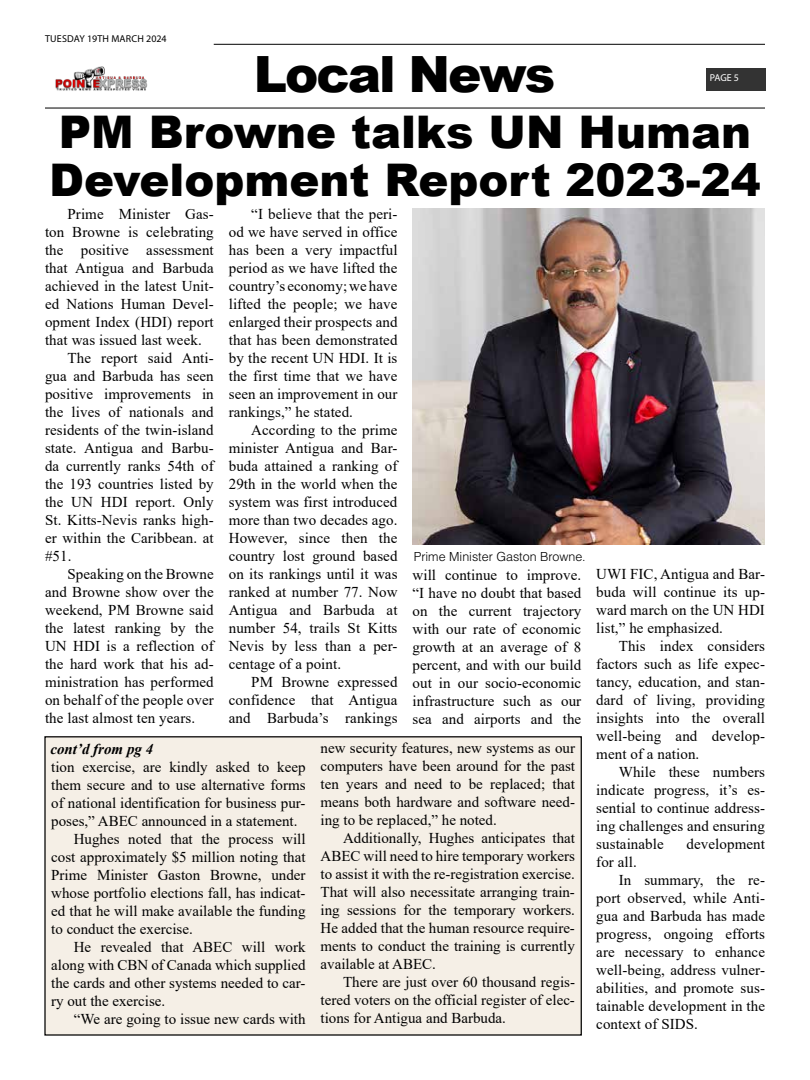
<style>
.page{position:relative;width:810px;height:1080px;background:#fff}
.page>*{position:absolute;margin:0;border:0;box-sizing:border-box;transform-origin:0 0}
.t1{font:900 50px "Arial";letter-spacing:-.04em;color:#000}
.t2{font:900 45px/47.5px "Arial";color:#000}
.t3{font:15px/18px "Times New Roman";letter-spacing:.005em;color:#000;text-align:justify}
.t4{font:italic 700 15px "Times New Roman";color:#000}
.t5{font:300 12.5px "Helvetica LT Std";color:#000}
.t6{font:10px "Myriad Pro";letter-spacing:.015em;color:#000}
.t7{font:10px "Myriad Pro";color:#fff}
</style>
<div class="page">
<hr style="left:45px;top:107px;width:720px;height:2px;background:#333">
<hr style="left:214px;top:44px;width:551px;height:1px;background:#333">
<div style="left:706px;top:68px;width:60px;height:23px;background:#333"></div>
<img style="left:55px;top:66px;width:93px;height:25px">
<div style="left:45px;top:737px;width:536px;height:298px;background:#f5efe6"></div>
<div style="left:44px;top:736px;width:538px;height:300px;border:1px solid #000"></div>
<img style="left:412px;top:209px;width:353px;height:336px">
<p class="t6" style="left:45px;top:33px;width:123px">TUESDAY 19TH MARCH 2024</p>
<h1 class="t1" style="left:254px;top:38px;width:303px">Local News</h1>
<p class="t7" style="left:710px;top:72px;width:31px">PAGE 5</p>
<h2 class="t2" style="left:49px;top:107px;width:713px">PM Browne talks UN Human<br>Development Report 2023-24</h2>
<p class="t3" style="left:68px;top:205px;width:148px">Prime Minister Gas-</p>
<p class="t3" style="left:45px;top:223px;width:170px">ton Browne is celebrating</p>
<p class="t3" style="left:45px;top:241px;width:170px">the positive assessment</p>
<p class="t3" style="left:45px;top:259px;width:170px">that Antigua and Barbuda</p>
<p class="t3" style="left:45px;top:277px;width:170px">achieved in the latest Unit-</p>
<p class="t3" style="left:45px;top:295px;width:170px">ed Nations Human Devel-</p>
<p class="t3" style="left:45px;top:313px;width:170px">opment Index (HDI) report</p>
<p class="t3" style="left:45px;top:331px;width:158px">that was issued last week.</p>
<p class="t3" style="left:68px;top:349px;width:148px">The report said Anti-</p>
<p class="t3" style="left:45px;top:367px;width:170px">gua and Barbuda has seen</p>
<p class="t3" style="left:45px;top:385px;width:170px">positive improvements in</p>
<p class="t3" style="left:45px;top:403px;width:170px">the lives of nationals and</p>
<p class="t3" style="left:45px;top:421px;width:170px">residents of the twin-island</p>
<p class="t3" style="left:45px;top:439px;width:170px">state. Antigua and Barbu-</p>
<p class="t3" style="left:45px;top:457px;width:170px">da currently ranks 54th of</p>
<p class="t3" style="left:45px;top:475px;width:170px">the 193 countries listed by</p>
<p class="t3" style="left:45px;top:493px;width:170px">the UN HDI report. Only</p>
<p class="t3" style="left:45px;top:511px;width:170px">St. Kitts-Nevis ranks high-</p>
<p class="t3" style="left:45px;top:529px;width:170px">er within the Caribbean. at</p>
<p class="t3" style="left:45px;top:547px;width:28px">#51.</p>
<p class="t3" style="left:68px;top:565px;width:148px">Speaking on the Browne</p>
<p class="t3" style="left:45px;top:583px;width:170px">and Browne show over the</p>
<p class="t3" style="left:45px;top:601px;width:170px">weekend, PM Browne said</p>
<p class="t3" style="left:45px;top:619px;width:170px">the latest ranking by the</p>
<p class="t3" style="left:45px;top:637px;width:170px">UN HDI is a reflection of</p>
<p class="t3" style="left:45px;top:655px;width:170px">the hard work that his ad-</p>
<p class="t3" style="left:45px;top:673px;width:170px">ministration has performed</p>
<p class="t3" style="left:45px;top:691px;width:170px">on behalf of the people over</p>
<p class="t3" style="left:45px;top:709px;width:152px">the last almost ten years.</p>
<p class="t3" style="left:229px;top:205px;width:170px;text-indent:22px">“I believe that the peri&shy;od we have served in office has been a very impactful period as we have lifted the country’s economy; we have lifted the people; we have enlarged their prospects and that has been demonstrated by the recent UN HDI. It is the first time that we have seen an improvement in our rankings,” he stated.</p>
<p class="t3" style="left:229px;top:421px;width:170px;text-indent:22px">According to the prime minister Antigua and Bar&shy;buda attained a ranking of 29th in the world when the system was first introduced more than two decades ago.<br>However, since then the country lost ground based on its rankings until it was ranked at number 77. Now Antigua and Barbuda at number 54, trails St Kitts Nevis by less than a per&shy;centage of a point.</p>
<p class="t3" style="left:229px;top:673px;width:170px;text-indent:22px">PM Browne expressed confidence that Antigua and Barbuda’s rankings</p>
<p class="t5" style="left:414px;top:548px;width:174px">Prime Minister Gaston Browne.</p>
<p class="t3" style="left:412px;top:565px;width:170px">will continue to improve. “I have no doubt that based on the current trajectory with our rate of economic growth at an average of 8 percent, and with our build out in our socio-economic infrastructure such as our sea and airports and the</p>
<p class="t3" style="left:596px;top:565px;width:170px">UWI FIC, Antigua and Bar&shy;buda will continue its up&shy;ward march on the UN HDI list,” he emphasized.</p>
<p class="t3" style="left:596px;top:637px;width:170px;text-indent:22px">This index considers factors such as life expec&shy;tancy, education, and stan&shy;dard of living, providing insights into the overall well-being and develop&shy;ment of a nation.</p>
<p class="t3" style="left:596px;top:763px;width:170px;text-indent:22px">While these numbers indicate progress, it’s es&shy;sential to continue address&shy;ing challenges and ensuring sustainable</p>
<p class="t3" style="left:321px;top:739px;width:256px">new security features, new systems as our computers have been around for the past ten years and need to be replaced; that means both hardware and software need&shy;ing to be replaced,” he noted.</p>
<p class="t3" style="left:321px;top:829px;width:256px;text-indent:22px">Additionally, Hughes anticipates that ABEC will need to hire temporary workers to assist it with the re-registration exercise.<br>That will also necessitate arranging train&shy;ing sessions for the temporary workers.<br>He added that the human resource require&shy;ments to conduct the training is currently available at ABEC.</p>
<p class="t3" style="left:321px;top:973px;width:256px;text-indent:22px">There are just over 60 thousand regis&shy;tered voters on the official register of elec&shy;tions for Antigua and Barbuda.</p>
<p class="t4" style="left:50px;top:738px;width:104px">cont’d from pg 4</p>
<p class="t3" style="left:51px;top:758px;width:256px">tion exercise, are kindly asked to keep</p>
<p class="t3" style="left:51px;top:776px;width:256px">them secure and to use alternative forms</p>
<p class="t3" style="left:51px;top:794px;width:256px">of national identification for business pur-</p>
<p class="t3" style="left:51px;top:812px;width:248px">poses,” ABEC announced in a statement.</p>
<p class="t3" style="left:74px;top:830px;width:233px">Hughes noted that the process will</p>
<p class="t3" style="left:51px;top:848px;width:256px">cost approximately $5 million noting that</p>
<p class="t3" style="left:51px;top:866px;width:256px">Prime Minister Gaston Browne, under</p>
<p class="t3" style="left:51px;top:884px;width:256px">whose portfolio elections fall, has indicat-</p>
<p class="t3" style="left:51px;top:902px;width:256px">ed that he will make available the funding</p>
<p class="t3" style="left:51px;top:920px;width:143px">to conduct the exercise.</p>
<p class="t3" style="left:74px;top:938px;width:233px">He revealed that ABEC will work</p>
<p class="t3" style="left:51px;top:956px;width:256px">along with CBN of Canada which supplied</p>
<p class="t3" style="left:51px;top:974px;width:256px">the cards and other systems needed to car-</p>
<p class="t3" style="left:51px;top:992px;width:116px">ry out the exercise.</p>
<p class="t3" style="left:74px;top:1010px;width:233px">“We are going to issue new cards with</p>
<p class="t3" style="left:687px;top:835px;width:80px">development</p>
<p class="t3" style="left:596px;top:853px;width:42px">for all.</p>
<p class="t3" style="left:619px;top:871px;width:148px">In summary, the re-</p>
<p class="t3" style="left:596px;top:889px;width:170px">port observed, while Anti-</p>
<p class="t3" style="left:596px;top:907px;width:170px">gua and Barbuda has made</p>
<p class="t3" style="left:596px;top:925px;width:170px">progress, ongoing efforts</p>
<p class="t3" style="left:596px;top:943px;width:170px">are necessary to enhance</p>
<p class="t3" style="left:596px;top:961px;width:170px">well-being, address vulner-</p>
<p class="t3" style="left:596px;top:979px;width:170px">abilities, and promote sus-</p>
<p class="t3" style="left:596px;top:997px;width:170px">tainable development in the</p>
<p class="t3" style="left:596px;top:1015px;width:103px">context of SIDS.</p>
</div>
